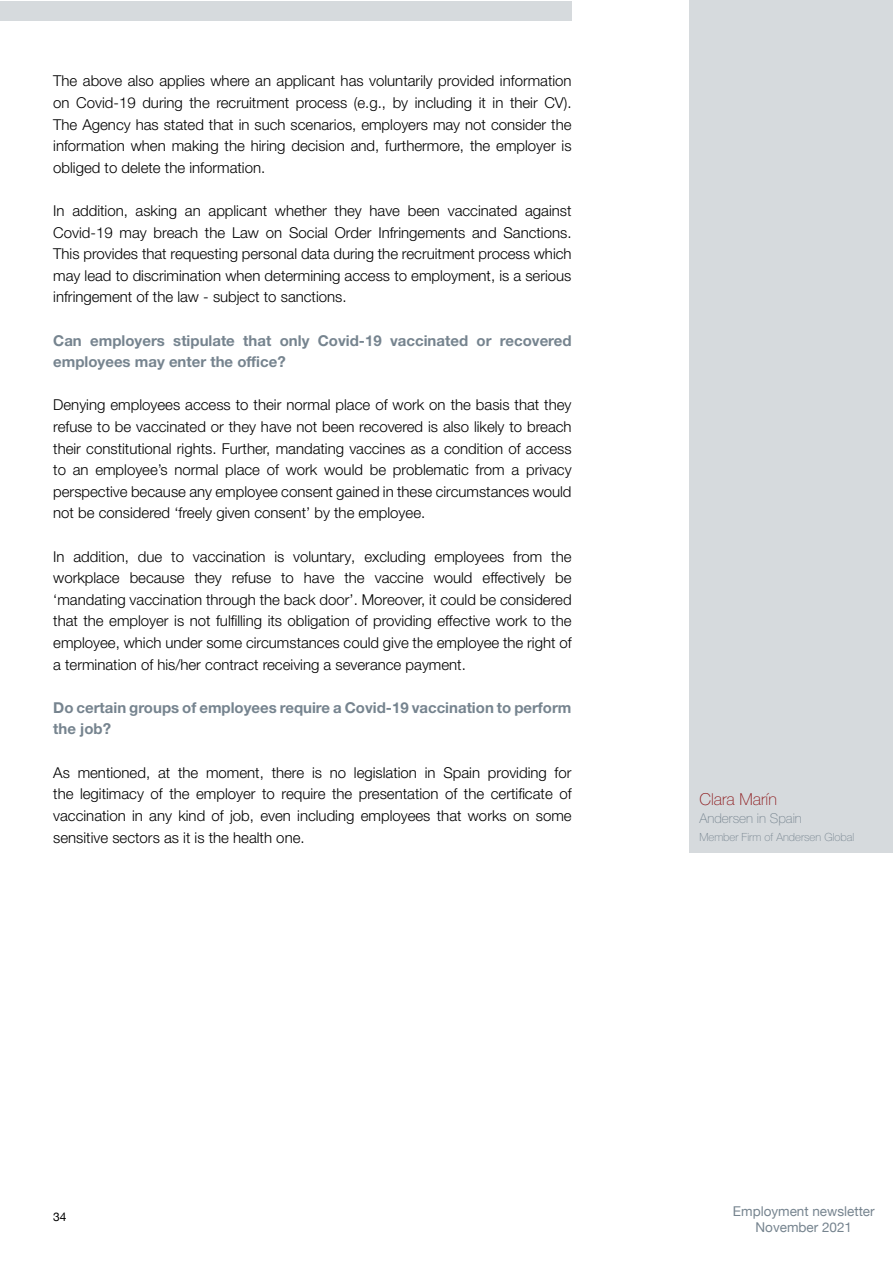
<style>
.page{position:relative;width:893px;height:1263px;background:#fff}
.page>*{position:absolute;margin:0;border:0;box-sizing:border-box;transform-origin:0 0}
.t1{font:100 16.5px "Helvetica Neue LT Pro";color:#8d181b}
.body{font:300 15px/21.6px "Helvetica Neue LT Pro";color:#000;text-align:justify}
.questions{font:700 15px/21.6px "Helvetica Neue LT Pro";color:#76848f}
.t2{font:13.5px/16.2px "Helvetica Neue";color:#76848f;text-align:center}
.t3{font:100 13.5px "Helvetica Neue LT Pro";color:#76848f}
.t4{font:12px "Helvetica Neue";color:#000}
.t5{font:100 11.25px "Helvetica Neue LT Pro";color:#76848f}
</style>
<div class="page">
<div style="left:0;top:1px;width:572px;height:19px;background:#d6dadd"></div>
<div style="left:689px;top:0;width:204px;height:853px;background:#d6dadd"></div>
<p class="body" style="left:53px;top:70px;width:520px">The above also applies where an applicant has voluntarily provided information on Covid-19 during the recruitment process (e.g., by including it in their CV).<br>The Agency has stated that in such scenarios, employers may not consider the information when making the hiring decision and, furthermore, the employer is obliged to delete the information.</p>
<p class="body" style="left:53px;top:200px;width:520px">In addition, asking an applicant whether they have been vaccinated against Covid-19 may breach the Law on Social Order Infringements and Sanctions.<br>This provides that requesting personal data during the recruitment process which may lead to discrimination when determining access to employment, is a serious infringement of the law - subject to sanctions.</p>
<p class="questions" style="left:53px;top:329px;width:520px">Can employers stipulate that only Covid-19 vaccinated or recovered employees may enter the office?</p>
<p class="body" style="left:53px;top:394px;width:520px">Denying employees access to their normal place of work on the basis that they refuse to be vaccinated or they have not been recovered is also likely to breach their constitutional rights. Further, mandating vaccines as a condition of access to an employee’s normal place of work would be problematic from a privacy perspective because any employee consent gained in these circumstances would not be considered ‘freely given consent’ by the employee.</p>
<p class="body" style="left:53px;top:545px;width:520px">In addition, due to vaccination is voluntary, excluding employees from the workplace because they refuse to have the vaccine would effectively be ‘mandating vaccination through the back door’. Moreover, it could be considered that the employer is not fulfilling its obligation of providing effective work to the employee, which under some circumstances could give the employee the right of a termination of his/her contract receiving a severance payment.</p>
<p class="questions" style="left:53px;top:696px;width:520px">Do certain groups of employees require a Covid-19 vaccination to perform the job?</p>
<p class="body" style="left:53px;top:761px;width:520px">As mentioned, at the moment, there is no legislation in Spain providing for the legitimacy of the employer to require the presentation of the certificate of vaccination in any kind of job, even including employees that works on some sensitive sectors as it is the health one.</p>
<p class="t1" style="left:699px;top:790px;width:79px">Clara Marín</p>
<p class="t3" style="left:699px;top:810px;width:104px">Andersen in Spain</p>
<p class="t5" style="left:699px;top:831px;width:156px">Member Firm of Andersen Global</p>
<p class="t4" style="left:53px;top:1208px;width:15px">34</p>
<p class="t2" style="left:733px;top:1203px;width:143px">Employment newsletter<br>November 2021</p>
</div>
